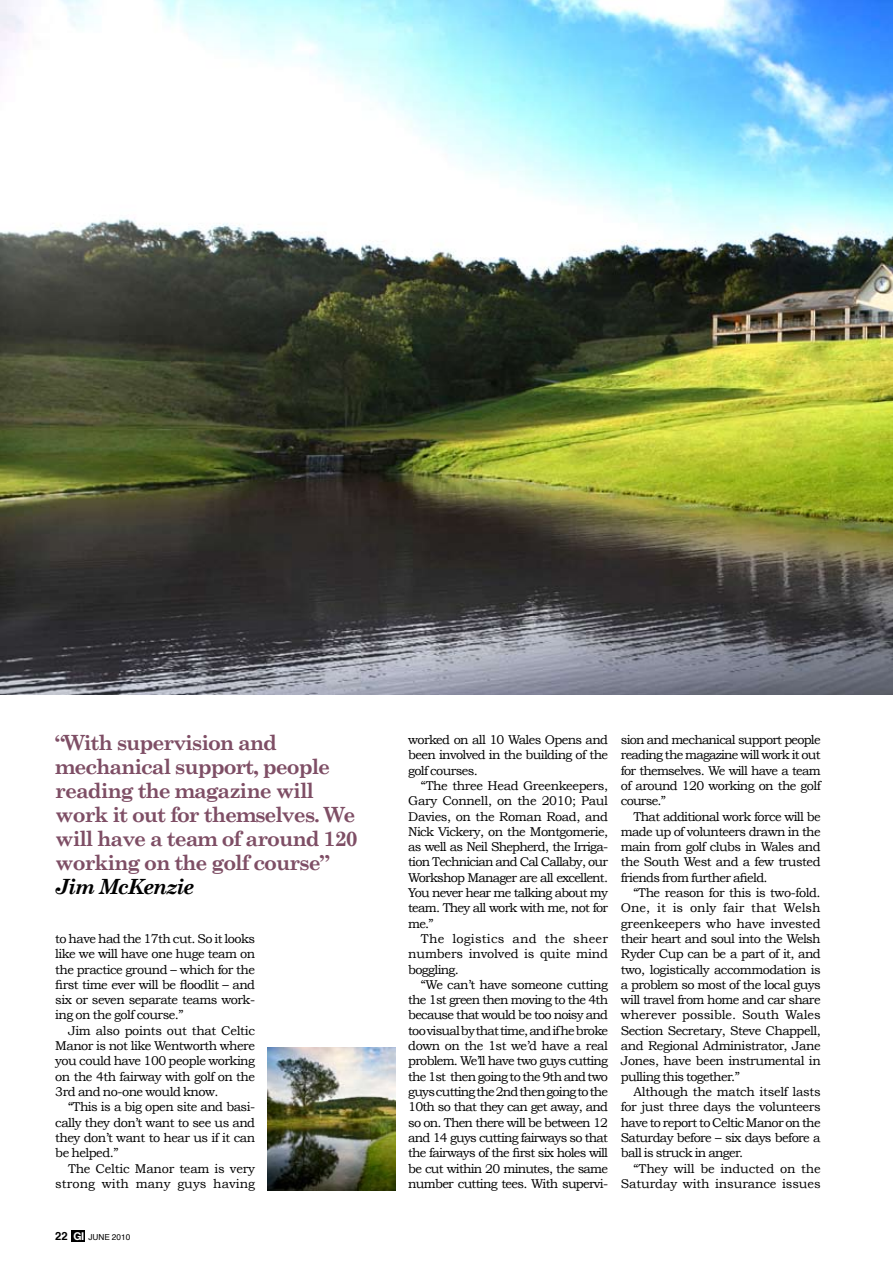
<style>
.page{position:relative;width:893px;height:1263px;background:#fff}
.page>*{position:absolute;margin:0;border:0;box-sizing:border-box;transform-origin:0 0}
.t1{font:700 21px/24px "Century Schoolbook";letter-spacing:-.05em;color:#7e4e65}
.t2{font:italic 700 21px "Century Schoolbook";letter-spacing:-.05em;color:#000}
.t3{font:12.75px/15.3px "Bookman Old Style";letter-spacing:-.04em;color:#000;text-align:justify}
.t4{font:12.75px/15.3px "Bookman Old Style";letter-spacing:-.01em;color:#000;text-align:right}
.t5{font:12.75px/15.3px "Bookman Old Style";letter-spacing:.005em;color:#000;text-align:right}
.t6{font:8.25px "Helvetica";color:#000}
.s1{font-weight:700;font-size:11.25px}
.s2{font-family:"Helvetica Neue";font-weight:700;font-size:10.8px;color:#fff}
</style>
<div class="page">
<div style="left:71px;top:1230px;width:14px;height:11px;background:#000"></div>
<img style="left:0;top:0;width:893px;height:694px">
<img style="left:268px;top:1047px;width:127px;height:144px">
<h1 class="t1" style="left:55px;top:731px;width:304px">“With supervision and mechanical support, people reading the magazine will work it out for themselves. We will have a team of around 120 working on the golf course”</h1>
<h1 class="t2" style="left:55px;top:874px;width:141px">Jim McKenzie</h1>
<p class="t3" style="left:55px;top:931px;width:201px">to have had the 17th cut. So it looks like we will have one huge team on the practice ground – which for the first time ever will be floodlit – and six or seven separate teams work&shy;ing on the golf course.”</p>
<p class="t3" style="left:55px;top:1023px;width:201px;text-indent:13px">Jim also points out that Celtic Manor is not like Wentworth where you could have 100 people working on the 4th fairway with golf on the 3rd and no-one would know.</p>
<p class="t3" style="left:55px;top:1099px;width:201px;text-indent:13px">“This is a big open site and basi&shy;cally they don’t want to see us and they don’t want to hear us if it can be helped.”</p>
<p class="t5" style="left:55px;top:1160px;width:201px">The Celtic Manor team is very strong with many guys having</p>
<p class="t6" style="left:55px;top:1231px;width:76px"><span class="s1">22</span> <span class="s2">GI</span> JUNE 2010</p>
<p class="t3" style="left:408px;top:732px;width:201px">worked on all 10 Wales Opens and been involved in the building of the golf courses.</p>
<p class="t3" style="left:408px;top:778px;width:201px;text-indent:13px">“The three Head Greenkeepers, Gary Connell, on the 2010; Paul Davies, on the Roman Road, and Nick Vickery, on the Montgomerie, as well as Neil Shepherd, the Irriga&shy;tion Technician and Cal Callaby, our Workshop Manager are all excellent.<br>You never hear me talking about my team. They all work with me, not for me.”</p>
<p class="t3" style="left:408px;top:931px;width:201px;text-indent:13px">The logistics and the sheer numbers involved is quite mind boggling.</p>
<p class="t3" style="left:408px;top:977px;width:201px;text-indent:13px">“We can’t have someone cutting the 1st green then moving to the 4th because that would be too noisy and too visual by that time, and if he broke down on the 1st we’d have a real problem. We’ll have two guys cutting the 1st then going to the 9th and two guys cutting the 2nd then going to the 10th so that they can get away, and so on. Then there will be between 12 and 14 guys cutting fairways so that the fairways of the first six holes will be cut within 20 minutes, the same number cutting tees. With supervi-</p>
<p class="t3" style="left:621px;top:732px;width:201px">sion and mechanical support people reading the magazine will work it out for themselves. We will have a team of around 120 working on the golf course.”</p>
<p class="t3" style="left:621px;top:808px;width:201px;text-indent:13px">That additional work force will be made up of volunteers drawn in the main from golf clubs in Wales and the South West and a few trusted friends from further afield.</p>
<p class="t3" style="left:621px;top:885px;width:201px;text-indent:13px">“The reason for this is two-fold.<br>One, it is only fair that Welsh greenkeepers who have invested their heart and soul into the Welsh Ryder Cup can be a part of it, and two, logistically accommodation is a problem so most of the local guys will travel from home and car share wherever possible. South Wales Section Secretary, Steve Chappell, and Regional Administrator, Jane Jones, have been instrumental in pulling this together.”</p>
<p class="t3" style="left:621px;top:1084px;width:201px;text-indent:13px">Although the match itself lasts for just three days the volunteers have to report to Celtic Manor on the Saturday before – six days before a ball is struck in anger.</p>
<p class="t4" style="left:621px;top:1160px;width:201px">“They will be inducted on the<br>Saturday with insurance issues</p>
</div>
